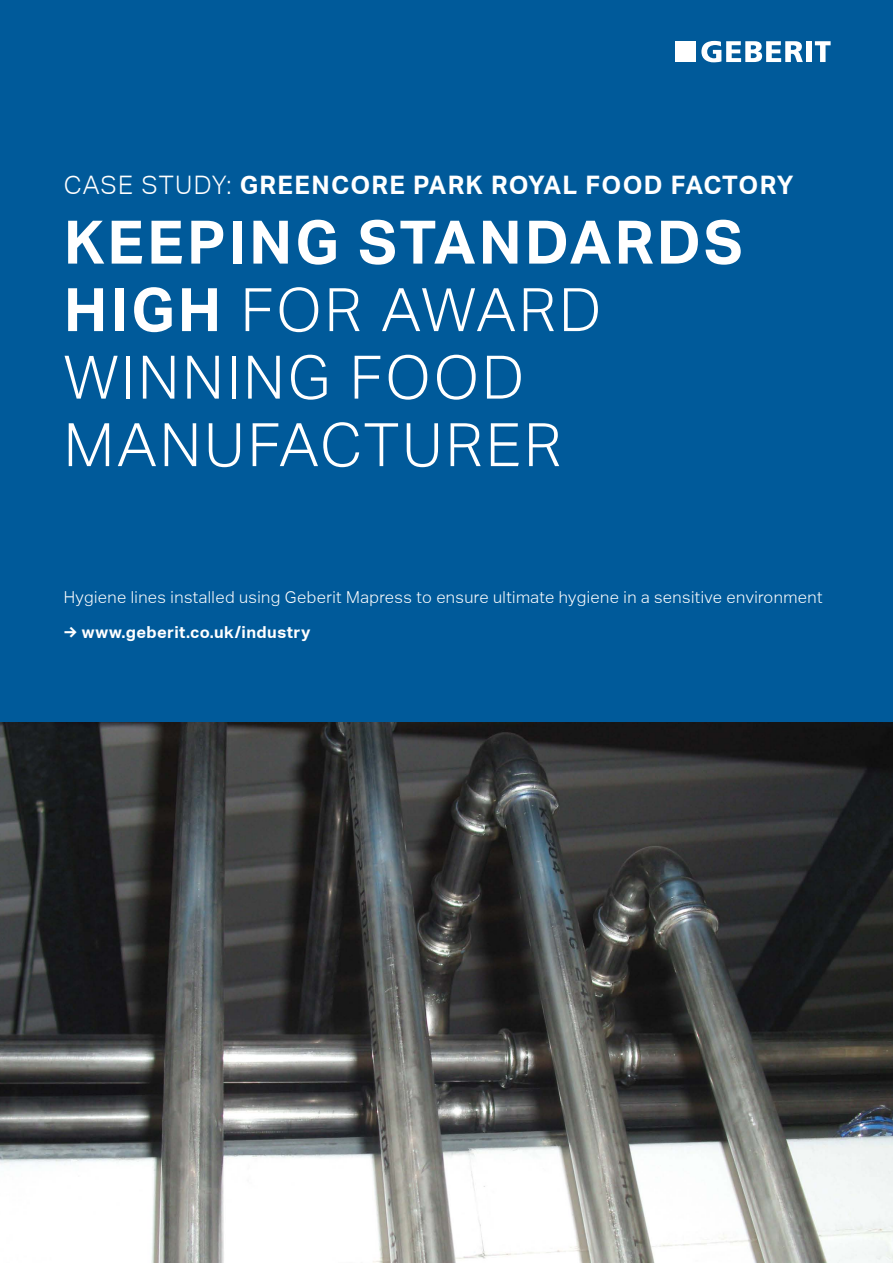
<style>
.page{position:relative;width:893px;height:1263px;background:#fff}
.page>*{position:absolute;margin:0;border:0;box-sizing:border-box;transform-origin:0 0}
.t1{font:300 60px/67.5px "Aktiv Grotesk Geberit";letter-spacing:.05em;color:#fff}
.t2{font:700 25.5px "Aktiv Grotesk Geberit";letter-spacing:.05em;color:#fff}
.t3{font:300 16.5px "Aktiv Grotesk Geberit";letter-spacing:.025em;color:#fff}
.t4{font:700 16.5px "Aktiv Grotesk Geberit";letter-spacing:.025em;color:#fff}
.s1{font-weight:300}
.s2{font-weight:700}
</style>
<div class="page">
<div style="left:0;top:0;width:893px;height:723px;background:#005a9a"></div>
<svg style="left:701px;top:41px;width:102px;height:21px"></svg>
<div style="left:806px;top:41px;width:6px;height:21px;background:#fff"></div>
<svg style="left:815px;top:41px;width:16px;height:21px"></svg>
<div style="left:675px;top:41px;width:20px;height:21px;background:#fff"></div>
<img style="left:0;top:723px;width:893px;height:540px">
<h2 class="t2" style="left:64px;top:171px;width:731px"><span class="s1">CASE STUDY:</span> GREENCORE PARK ROYAL FOOD FACTORY</h2>
<h1 class="t1" style="left:64px;top:209px;width:680px"><span class="s2">KEEPING STANDARDS<br>HIGH</span> FOR AWARD<br>WINNING FOOD<br>MANUFACTURER</h1>
<p class="t3" style="left:64px;top:587px;width:760px">Hygiene lines installed using Geberit Mapress to ensure ultimate hygiene in a sensitive environment</p>
<p class="t4" style="left:64px;top:623px;width:248px">→ www.geberit.co.uk/industry</p>
</div>
